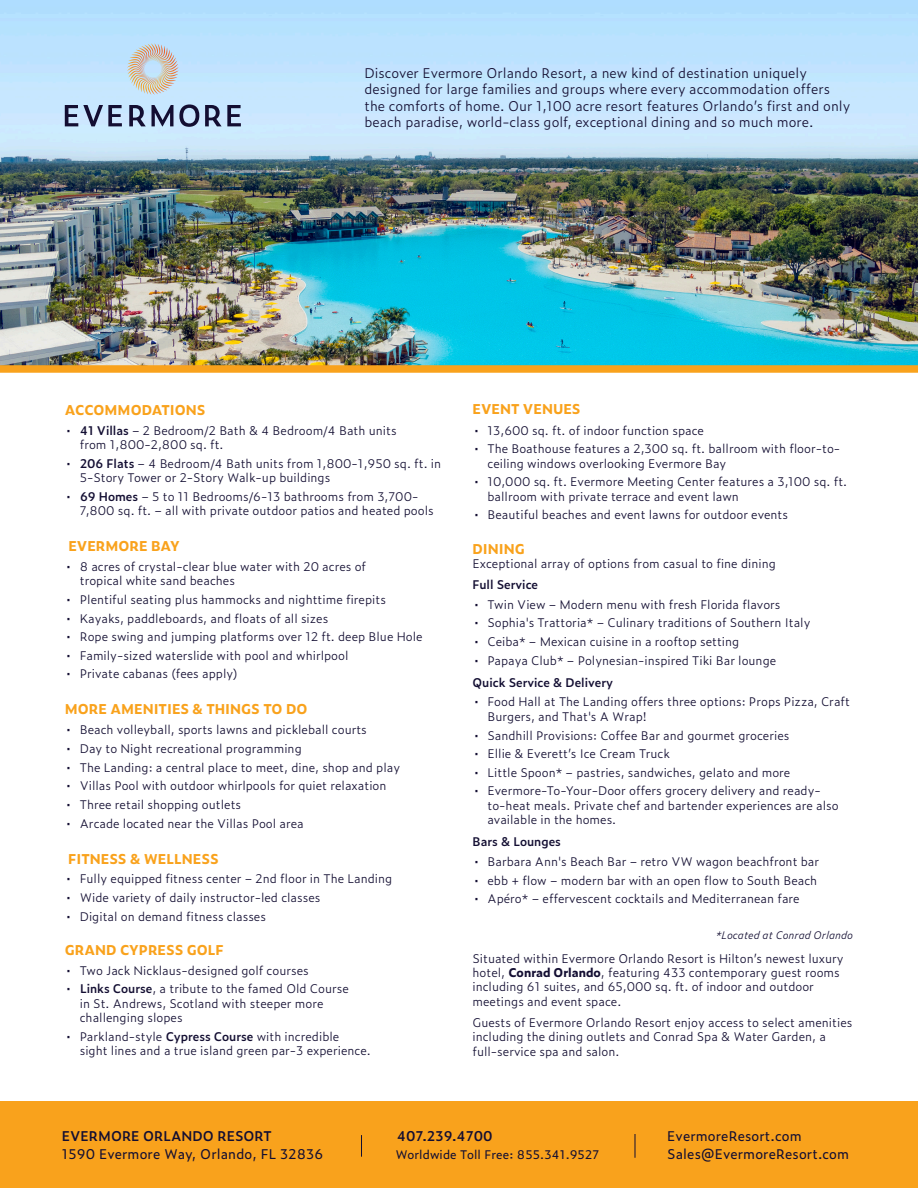
<style>
.page{position:relative;width:918px;height:1188px;background:#fff}
.page>*{position:absolute;margin:0;border:0;box-sizing:border-box;transform-origin:0 0}
.Body_-_Left{font:300 13.5px/16.2px "Zeitung Pro";color:#130e32}
.Body_-_Left-2{font:13.5px/18px "Zeitung Pro";letter-spacing:.01em;color:#130e32}
.Body_-_Left-3{font:700 13.5px "Zeitung Pro";color:#f9a21c}
.Body_-_Left-4{font:600 13.5px "Zeitung Pro";letter-spacing:.01em;color:#130e32}
.List{font:700 13.5px "Zeitung Pro";color:#f9a21c}
.List-2{font:300 12px/14.4px "Zeitung Pro";color:#130e32}
.Body_-_Left-5{font:300 12px "Zeitung Pro";color:#130e32}
.List-3{font:600 12px "Zeitung Pro";color:#130e32}
.Body_-_Left-6{font:12px "Zeitung Pro";letter-spacing:.01em;color:#130e32}
.List-4{font:italic 300 10.5px "Zeitung Pro";color:#130e32}
.s1{font-weight:600}
.s2{font-weight:700}
</style>
<div class="page">
<img style="left:0;top:0;width:918px;height:373px">
<div style="left:0;top:1102px;width:918px;height:86px;background:#f9a21c"></div>
<svg style="left:127px;top:43px;width:52px;height:52px;background:#cbcecd"></svg>
<svg style="left:65px;top:105px;width:57px;height:21px"></svg>
<svg style="left:129px;top:105px;width:17px;height:21px"></svg>
<svg style="left:152px;top:105px;width:21px;height:21px"></svg>
<svg style="left:179px;top:104px;width:20px;height:23px"></svg>
<svg style="left:205px;top:105px;width:36px;height:21px"></svg>
<svg style="left:635px;top:1134px;width:1px;height:24px"></svg>
<svg style="left:361px;top:1135px;width:1px;height:22px"></svg>
<p class="Body_-_Left" style="left:364px;top:65px;width:487px">Discover Evermore Orlando Resort, a new kind of destination uniquely designed for large families and groups where every accommodation offers the comforts of home. Our 1,100 acre resort features Orlando’s first and only beach paradise, world-class golf, exceptional dining and so much more.</p>
<p class="Body_-_Left-3" style="left:65px;top:399px;width:142px">ACCOMMODATIONS</p>
<p class="List-2" style="left:80px;top:422px;width:318px;text-indent:-14px">• <span class="s1">41 Villas</span> – 2 Bedroom/2 Bath &amp; 4 Bedroom/4 Bath units from 1,800-2,800 sq. ft.</p>
<p class="List-2" style="left:80px;top:455px;width:363px;text-indent:-14px">• <span class="s1">206 Flats</span> – 4 Bedroom/4 Bath units from 1,800-1,950 sq. ft. in<br>5-Story Tower or 2-Story Walk-up buildings</p>
<p class="List-2" style="left:80px;top:489px;width:355px;text-indent:-14px">• <span class="s1">69 Homes</span> – 5 to 11 Bedrooms/6-13 bathrooms from 3,700-<br>7,800 sq. ft. – all with private outdoor patios and heated pools</p>
<p class="Body_-_Left-3" style="left:68px;top:536px;width:113px">EVERMORE BAY</p>
<p class="List-2" style="left:80px;top:559px;width:288px;text-indent:-14px">• 8 acres of crystal-clear blue water with 20 acres of tropical white sand beaches</p>
<p class="List-2" style="left:66px;top:592px;width:321px">• Plentiful seating plus hammocks and nighttime firepits</p>
<p class="List-2" style="left:66px;top:610px;width:264px">• Kayaks, paddleboards, and floats of all sizes</p>
<p class="List-2" style="left:66px;top:629px;width:358px">• Rope swing and jumping platforms over 12 ft. deep Blue Hole</p>
<p class="List-2" style="left:66px;top:648px;width:284px">• Family-sized waterslide with pool and whirlpool</p>
<p class="List-2" style="left:66px;top:666px;width:173px">• Private cabanas (fees apply)</p>
<p class="Body_-_Left-3" style="left:65px;top:699px;width:244px">MORE AMENITIES &amp; THINGS TO DO</p>
<p class="List-2" style="left:66px;top:722px;width:302px">• Beach volleyball, sports lawns and pickleball courts</p>
<p class="List-2" style="left:66px;top:741px;width:237px">• Day to Night recreational programming</p>
<p class="List-2" style="left:66px;top:760px;width:335px">• The Landing: a central place to meet, dine, shop and play</p>
<p class="List-2" style="left:66px;top:778px;width:322px">• Villas Pool with outdoor whirlpools for quiet relaxation</p>
<p class="List-2" style="left:66px;top:797px;width:176px">• Three retail shopping outlets</p>
<p class="List-2" style="left:66px;top:815px;width:239px">• Arcade located near the Villas Pool area</p>
<p class="Body_-_Left-3" style="left:68px;top:848px;width:152px">FITNESS &amp; WELLNESS</p>
<p class="List-2" style="left:66px;top:871px;width:328px">• Fully equipped fitness center – 2nd floor in The Landing</p>
<p class="List-2" style="left:66px;top:890px;width:256px">• Wide variety of daily instructor-led classes</p>
<p class="List-2" style="left:66px;top:909px;width:201px">• Digital on demand fitness classes</p>
<p class="Body_-_Left-3" style="left:65px;top:939px;width:160px">GRAND CYPRESS GOLF</p>
<p class="List-2" style="left:66px;top:963px;width:244px">• Two Jack Nicklaus-designed golf courses</p>
<p class="List-2" style="left:80px;top:981px;width:271px;text-indent:-14px">• <span class="s1">Links Course</span>, a tribute to the famed Old Course in St. Andrews, Scotland with steeper more challenging slopes</p>
<p class="List-2" style="left:80px;top:1029px;width:292px;text-indent:-14px">• Parkland-style <span class="s1">Cypress Course</span> with incredible<br>sight lines and a true island green par-3 experience.</p>
<p class="List" style="left:472px;top:398px;width:110px">EVENT VENUES</p>
<p class="List-2" style="left:474px;top:423px;width:232px">• 13,600 sq. ft. of indoor function space</p>
<p class="List-2" style="left:488px;top:441px;width:354px;text-indent:-14px">• The Boathouse features a 2,300 sq. ft. ballroom with floor-to&shy;ceiling windows overlooking Evermore Bay</p>
<p class="List-2" style="left:488px;top:474px;width:361px;text-indent:-14px">• 10,000 sq. ft. Evermore Meeting Center features a 3,100 sq. ft. ballroom with private terrace and event lawn</p>
<p class="List-2" style="left:474px;top:507px;width:316px">• Beautiful beaches and event lawns for outdoor events</p>
<p class="Body_-_Left-3" style="left:472px;top:538px;width:54px">DINING</p>
<p class="Body_-_Left-5" style="left:472px;top:555px;width:305px">Exceptional array of options from casual to fine dining</p>
<p class="List-3" style="left:472px;top:575px;width:67px">Full Service</p>
<p class="List-2" style="left:474px;top:597px;width:308px">• Twin View – Modern menu with fresh Florida flavors</p>
<p class="List-2" style="left:474px;top:615px;width:338px">• Sophia's Trattoria* – Culinary traditions of Southern Italy</p>
<p class="List-2" style="left:474px;top:634px;width:267px">• Ceiba* – Mexican cuisine in a rooftop setting</p>
<p class="List-2" style="left:474px;top:653px;width:304px">• Papaya Club* – Polynesian-inspired Tiki Bar lounge</p>
<p class="List-3" style="left:472px;top:673px;width:142px">Quick Service &amp; Delivery</p>
<p class="List-2" style="left:488px;top:694px;width:364px;text-indent:-14px">• Food Hall at The Landing offers three options: Props Pizza, Craft<br>Burgers, and That's A Wrap!</p>
<p class="List-2" style="left:474px;top:727px;width:317px">• Sandhill Provisions: Coffee Bar and gourmet groceries</p>
<p class="List-2" style="left:474px;top:746px;width:198px">• Ellie &amp; Everett’s Ice Cream Truck</p>
<p class="List-2" style="left:474px;top:765px;width:318px">• Little Spoon* – pastries, sandwiches, gelato and more</p>
<p class="List-2" style="left:488px;top:783px;width:353px;text-indent:-14px">• Evermore-To-Your-Door offers grocery delivery and ready&shy;to-heat meals. Private chef and bartender experiences are also available in the homes.</p>
<p class="List-3" style="left:472px;top:833px;width:90px">Bars &amp; Lounges</p>
<p class="List-2" style="left:474px;top:854px;width:347px">• Barbara Ann's Beach Bar – retro VW wagon beachfront bar</p>
<p class="List-2" style="left:474px;top:873px;width:345px">• ebb + flow – modern bar with an open flow to South Beach</p>
<p class="List-2" style="left:474px;top:891px;width:327px">• Apéro* – effervescent cocktails and Mediterranean fare</p>
<p class="List-4" style="left:716px;top:927px;width:139px">*Located at Conrad Orlando</p>
<p class="List-2" style="left:472px;top:951px;width:373px">Situated within Evermore Orlando Resort is Hilton’s newest luxury hotel, <span class="s2">Conrad Orlando</span>, featuring 433 contemporary guest rooms including 61 suites, and 65,000 sq. ft. of indoor and outdoor meetings and event space.</p>
<p class="List-2" style="left:472px;top:1015px;width:381px">Guests of Evermore Orlando Resort enjoy access to select amenities including the dining outlets and Conrad Spa &amp; Water Garden, a full-service spa and salon.</p>
<p class="Body_-_Left-2" style="left:62px;top:1127px;width:263px"><span class="s1">EVERMORE ORLANDO RESORT<br></span>1590 Evermore Way, Orlando, FL 32836</p>
<p class="Body_-_Left-4" style="left:397px;top:1126px;width:97px">407.239.4700</p>
<p class="Body_-_Left-2" style="left:667px;top:1126px;width:136px">EvermoreResort.com</p>
<p class="Body_-_Left-6" style="left:395px;top:1146px;width:205px">Worldwide Toll Free: 855.341.9527</p>
<p class="Body_-_Left-2" style="left:667px;top:1145px;width:183px">Sales@EvermoreResort.com</p>
</div>
